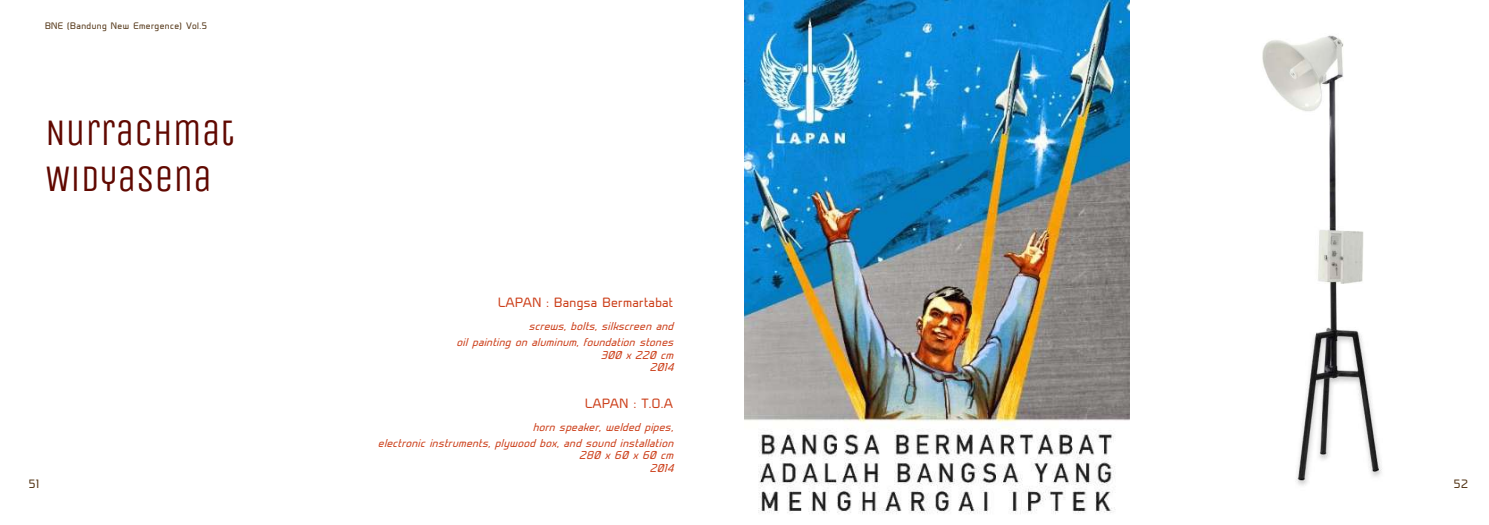
<style>
.page{position:relative;width:1489px;height:525px;background:#fff}
.page>*{position:absolute;margin:0;border:0;box-sizing:border-box;transform-origin:0 0}
.t1{font:37.5px/45px "Unica One";color:#600800}
.t2{font:12.5px "Prime";letter-spacing:.025em;color:#cc401b}
.t3{font:11.25px "Prime";color:#533516}
.t4{font:italic 10.62px/16.2px "Prime";color:#cc401b;text-align:right}
.t5{font:8.75px "Prime";letter-spacing:.05em;color:#533516}
</style>
<div class="page">
<img style="left:744px;top:0;width:385px;height:514px">
<img style="left:1262px;top:35px;width:120px;height:451px">
<p class="t5" style="left:45px;top:20px;width:164px">BNE (Bandung New Emergence) Vol.5</p>
<h1 class="t1" style="left:45px;top:111px;width:191px">NURRACHMAT<br>WIDYASENA</h1>
<p class="t2" style="left:498px;top:295px;width:177px">LAPAN : Bangsa Bermartabat</p>
<p class="t4" style="left:456px;top:318px;width:221px">screws, bolts, silkscreen and<br>oil painting on aluminum, foundation stones</p>
<p class="t4" style="left:601px;top:348px;width:77px;line-height:12.5px">300 x 220 cm<br>2014</p>
<p class="t2" style="left:585px;top:395px;width:90px">LAPAN : T.O.A</p>
<p class="t4" style="left:378px;top:418px;width:300px">horn speaker, welded pipes,<br>electronic instruments, plywood box, and sound installation</p>
<p class="t4" style="left:579px;top:449px;width:99px;line-height:12.5px">280 x 60 x 60 cm<br>2014</p>
<p class="t3" style="left:29px;top:477px;width:12px">51</p>
<p class="t3" style="left:1453px;top:477px;width:16px">52</p>
</div>
